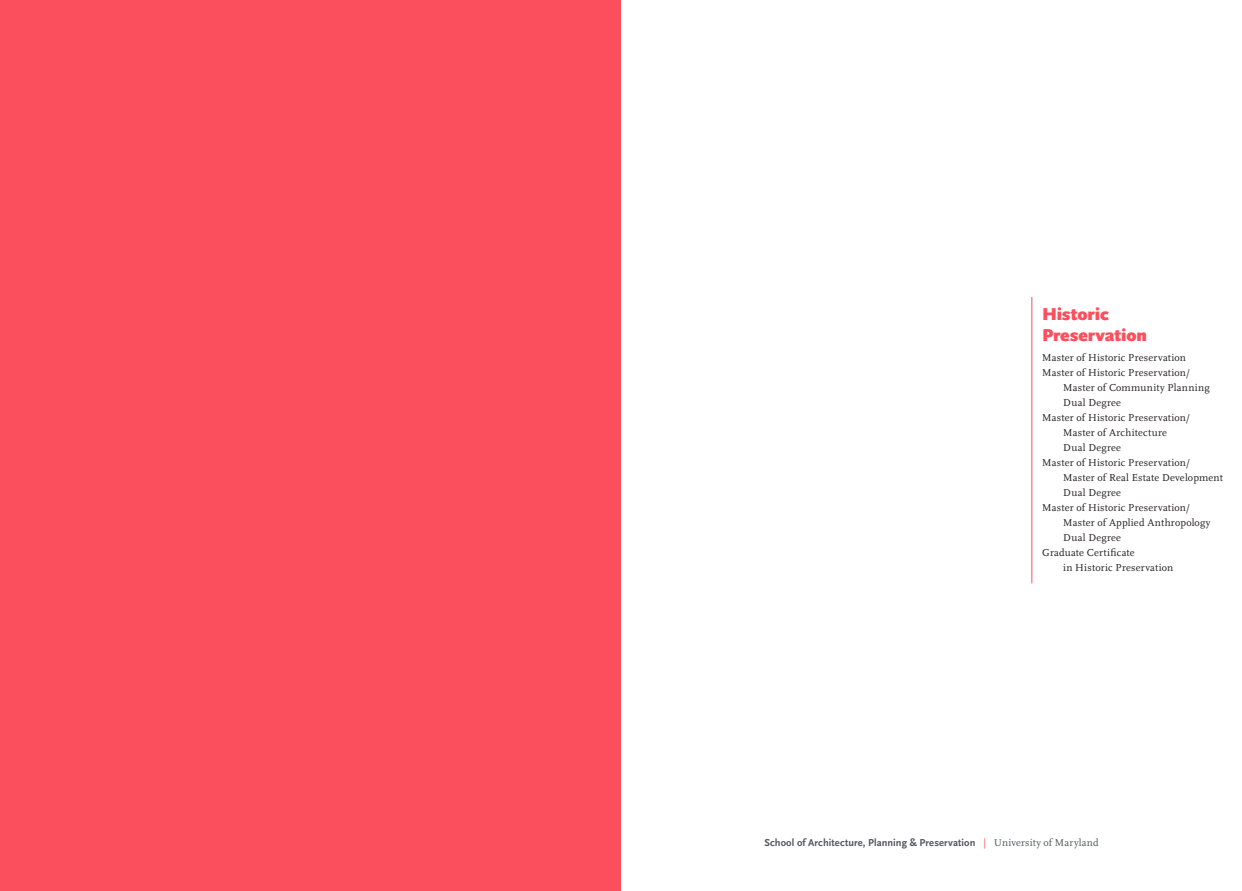
<style>
.page{position:relative;width:1242px;height:891px;background:#fff}
.page>*{position:absolute;margin:0;border:0;box-sizing:border-box;transform-origin:0 0}
.t1{font:900 18px/21px "Scala Sans OT";color:#fc4f5e}
.t2{font:10.5px/15px "Scala OT";letter-spacing:.02em;color:#231f20}
.t3{font:700 10.5px "Scala Sans OT";letter-spacing:.015em;color:#52555b}
.s1{font-family:"Scala OT";font-weight:400;color:#fc4f5e}
.s2{font-family:"Scala OT";font-weight:400}
</style>
<div class="page">
<div style="left:0;top:0;width:621px;height:891px;background:#fc4f5e"></div>
<hr style="left:1031px;top:297px;width:1px;height:286px;background:#fc4f5e">
<p class="t1" style="left:1042px;top:304px;width:107px">Historic<br>Preservation</p>
<p class="t2" style="left:1042px;top:351px;width:145px">Master of Historic Preservation</p>
<p class="t2" style="left:1063px;top:366px;width:148px;text-indent:-21px">Master of Historic Preservation/<br>Master of Community Planning<br>Dual Degree</p>
<p class="t2" style="left:1063px;top:411px;width:129px;text-indent:-21px">Master of Historic Preservation/<br>Master of Architecture<br>Dual Degree</p>
<p class="t2" style="left:1063px;top:456px;width:161px;text-indent:-21px">Master of Historic Preservation/<br>Master of Real Estate Development<br>Dual Degree</p>
<p class="t2" style="left:1063px;top:501px;width:149px;text-indent:-21px">Master of Historic Preservation/<br>Master of Applied Anthropology<br>Dual Degree</p>
<p class="t2" style="left:1063px;top:546px;width:112px;text-indent:-21px">Graduate Certificate<br>in Historic Preservation</p>
<p class="t3" style="left:764px;top:836px;width:336px">School of Architecture, Planning &amp; Preservation <span class="s1">|</span> <span class="s2">University of Maryland</span></p>
</div>
